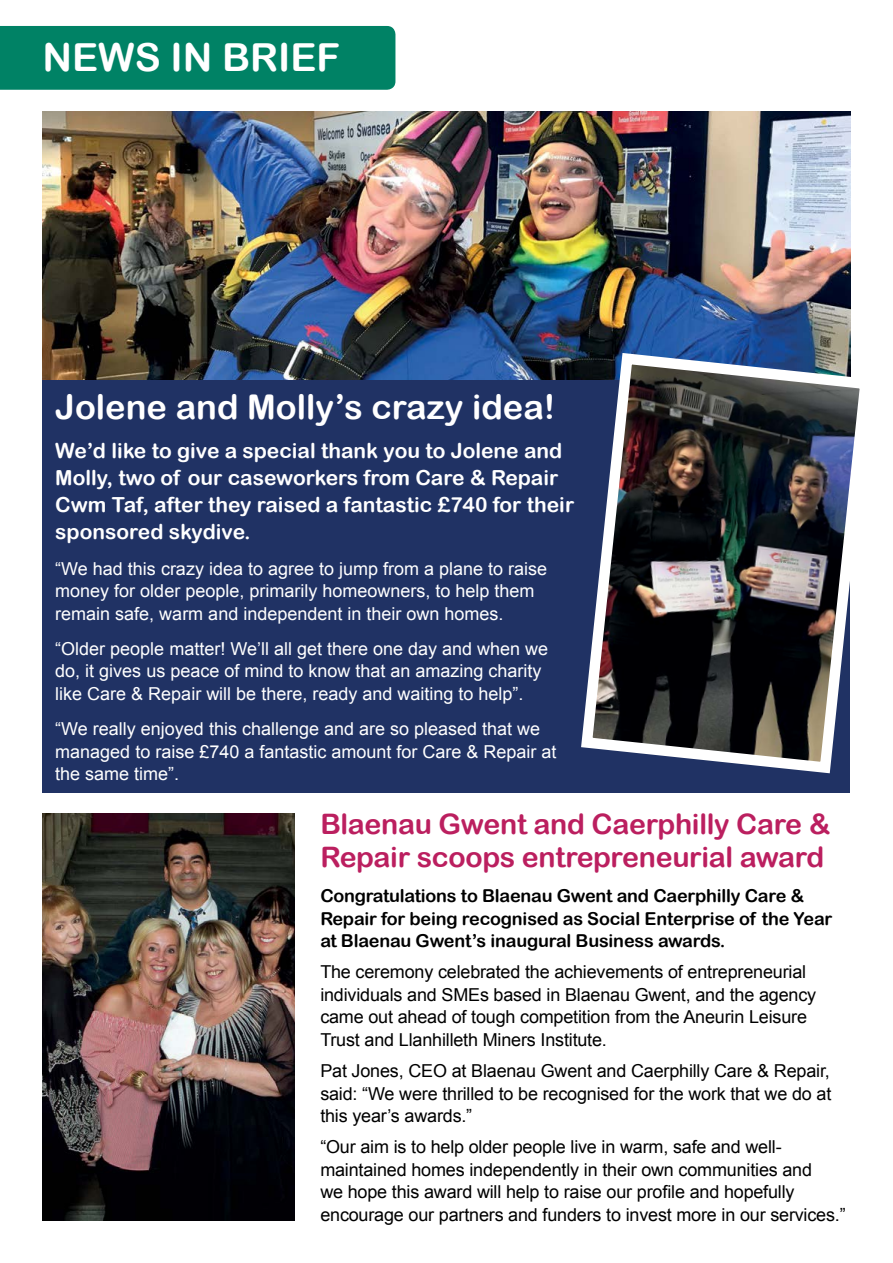
<style>
.page{position:relative;width:893px;height:1263px;background:#fff}
.page>*{position:absolute;margin:0;border:0;box-sizing:border-box;transform-origin:0 0}
.t1{font:38.55px "Arial Rounded MT Bold";color:#fff}
.t2{font:34.2px "Arial Rounded MT Bold";color:#fff}
.t3{font:28.2px/33px "Arial Rounded MT Bold";letter-spacing:-.01em;color:#bb1f5f}
.t4{font:20.85px/27px "Arial Rounded MT Bold";color:#fff}
.t5{font:17.85px/22.5px "Arial";letter-spacing:-.01em;color:#000}
.t6{font:17.85px/22.5px "Arial";color:#fff}
.t7{font:17.85px/22.5px "Arial Rounded MT Bold";letter-spacing:-.01em;color:#000}
</style>
<div class="page">
<img style="left:43px;top:112px;width:807px;height:269px">
<div style="left:0;top:26px;width:395px;height:64px;background:#008265"></div>
<img style="left:43px;top:813px;width:252px;height:407px">
<div style="left:43px;top:381px;width:807px;height:412px;background:#203264"></div>
<img style="left:575px;top:347px;width:285px;height:427px">
<hr style="left:892px;top:26px;width:1px;height:126px;background:#bb1f5f">
<h1 class="t1" style="left:43px;top:34px;width:299px">NEWS IN BRIEF</h1>
<h2 class="t2" style="left:55px;top:386px;width:502px">Jolene and Molly’s crazy idea!</h2>
<p class="t4" style="left:55px;top:437px;width:520px">We’d like to give a special thank you to Jolene and Molly, two of our caseworkers from Care &amp; Repair Cwm Taf, after they raised a fantastic £740 for their sponsored skydive.</p>
<p class="t6" style="left:55px;top:557px;width:493px">“We had this crazy idea to agree to jump from a plane to raise money for older people, primarily homeowners, to help them remain safe, warm and independent in their own homes.</p>
<p class="t6" style="left:55px;top:638px;width:494px">“Older people matter! We’ll all get there one day and when we do, it gives us peace of mind to know that an amazing charity like Care &amp; Repair will be there, ready and waiting to help”.</p>
<p class="t6" style="left:55px;top:718px;width:503px">“We really enjoyed this challenge and are so pleased that we managed to raise £740 a fantastic amount for Care &amp; Repair at the same time”.</p>
<h3 class="t3" style="left:320px;top:807px;width:511px">Blaenau Gwent and Caerphilly Care &amp;<br>Repair scoops entrepreneurial award</h3>
<p class="t7" style="left:320px;top:884px;width:514px">Congratulations to Blaenau Gwent and Caerphilly Care &amp;<br>Repair for being recognised as Social Enterprise of the Year at Blaenau Gwent’s inaugural Business awards.</p>
<p class="t5" style="left:320px;top:961px;width:497px">The ceremony celebrated the achievements of entrepreneurial individuals and SMEs based in Blaenau Gwent, and the agency came out ahead of tough competition from the Aneurin Leisure Trust and Llanhilleth Miners Institute.</p>
<p class="t5" style="left:320px;top:1060px;width:513px;text-align:justify">Pat Jones, CEO at Blaenau Gwent and Caerphilly Care &amp; Repair, said: “We were thrilled to be recognised for the work that we do at this year’s awards.”</p>
<p class="t5" style="left:320px;top:1136px;width:527px">“Our aim is to help older people live in warm, safe and well&shy;maintained homes independently in their own communities and<br>we hope this award will help to raise our profile and hopefully encourage our partners and funders to invest more in our services.”</p>
</div>
